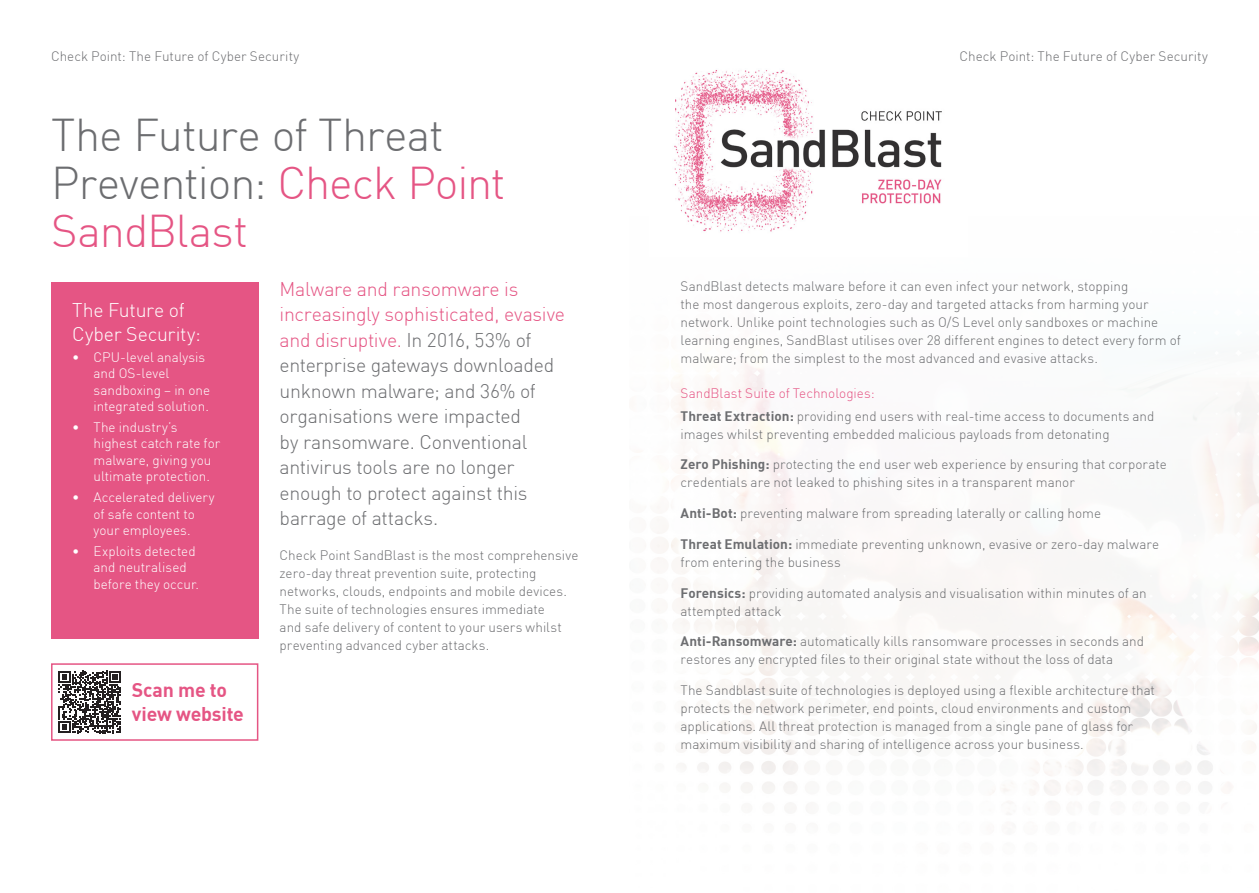
<style>
.page{position:relative;width:1259px;height:893px;background:#fff}
.page>*{position:absolute;margin:0;border:0;box-sizing:border-box;transform-origin:0 0}
.HEADING{font:300 45px/48px "DIN";letter-spacing:-.02em;color:#6c6d70}
.PARA_HEADING_NORMAL{font:300 19.5px/25.5px "DIN";letter-spacing:-.015em;color:#6c6d70}
.PARA_HEADING_NORMAL-2{font:300 19.5px/24px "DIN";letter-spacing:-.01em;color:#fff}
.PARA_HEADING_NORMAL-3{font:19.5px/24px "DIN Bold";letter-spacing:-.01em;color:#e55584}
.LARGE_BODY{font:300 13.5px/18px "DIN";color:#6c6d70}
.t1{font:300 13.5px/16.5px "DIN";color:#fff}
.LARGE_BODY-2{font:300 13.5px "DIN";color:#e55584}
.s1{color:#e55584}
.s2{font-family:"DIN Bold";font-weight:400}
</style>
<div class="page">
<img style="left:673px;top:70px;width:269px;height:163px">
<div style="left:51px;top:282px;width:207px;height:356px;background:#e55584"></div>
<svg style="left:59px;top:671px;width:62px;height:62px"></svg>
<div style="left:51px;top:663px;width:207px;height:78px;border:2px solid #e55584"></div>
<p class="LARGE_BODY" style="left:51px;top:47px;width:250px">Check Point: The Future of Cyber Security</p>
<p class="LARGE_BODY" style="left:959px;top:47px;width:250px">Check Point: The Future of Cyber Security</p>
<p class="HEADING" style="left:51px;top:110px;width:456px">The Future of Threat<br>Prevention: <span class="s1">Check Point<br>SandBlast</span></p>
<p class="PARA_HEADING_NORMAL-2" style="left:72px;top:298px;width:130px">The Future of<br>Cyber Security:</p>
<p class="t1" style="left:94px;top:348px;width:118px;text-indent:-21px">• CPU-level analysis and OS-level sandboxing – in one integrated solution.</p>
<p class="t1" style="left:94px;top:419px;width:128px;text-indent:-21px">• The industry’s highest catch rate for malware, giving you ultimate protection.</p>
<p class="t1" style="left:72px;top:489px;width:144px;text-align:center">• Accelerated delivery of safe content to<br>your employees.</p>
<p class="t1" style="left:94px;top:543px;width:107px;text-indent:-21px">• Exploits detected and neutralised before they occur.</p>
<p class="PARA_HEADING_NORMAL-3" style="left:132px;top:677px;width:114px">Scan me to view website</p>
<p class="PARA_HEADING_NORMAL" style="left:280px;top:276px;width:287px"><span class="s1">Malware and ransomware is increasingly sophisticated, evasive and disruptive.</span> In 2016, 53% of enterprise gateways downloaded unknown malware; and 36% of organisations were impacted<br>by ransomware. Conventional antivirus tools are no longer enough to protect against this barrage of attacks.</p>
<p class="LARGE_BODY" style="left:280px;top:546px;width:300px">Check Point SandBlast is the most comprehensive zero-day threat prevention suite, protecting networks, clouds, endpoints and mobile devices.<br>The suite of technologies ensures immediate<br>and safe delivery of content to your users whilst preventing advanced cyber attacks.</p>
<p class="LARGE_BODY" style="left:680px;top:277px;width:502px">SandBlast detects malware before it can even infect your network, stopping<br>the most dangerous exploits, zero-day and targeted attacks from harming your network. Unlike point technologies such as O/S Level only sandboxes or machine learning engines, SandBlast utilises over 28 different engines to detect every form of malware; from the simplest to the most advanced and evasive attacks.</p>
<p class="LARGE_BODY-2" style="left:680px;top:385px;width:196px">SandBlast Suite of Technologies:</p>
<p class="LARGE_BODY" style="left:680px;top:407px;width:475px"><span class="s2">Threat Extraction:</span> providing end users with real-time access to documents and images whilst preventing embedded malicious payloads from detonating</p>
<p class="LARGE_BODY" style="left:680px;top:455px;width:488px"><span class="s2">Zero Phishing:</span> protecting the end user web experience by ensuring that corporate credentials are not leaked to phishing sites in a transparent manor</p>
<p class="LARGE_BODY" style="left:680px;top:504px;width:422px"><span class="s2">Anti-Bot:</span> preventing malware from spreading laterally or calling home</p>
<p class="LARGE_BODY" style="left:680px;top:535px;width:480px"><span class="s2">Threat Emulation:</span> immediate preventing unknown, evasive or zero-day malware from entering the business</p>
<p class="LARGE_BODY" style="left:680px;top:584px;width:468px"><span class="s2">Forensics:</span> providing automated analysis and visualisation within minutes of an attempted attack</p>
<p class="LARGE_BODY" style="left:680px;top:632px;width:465px"><span class="s2">Anti-Ransomware:</span> automatically kills ransomware processes in seconds and restores any encrypted files to their original state without the loss of data</p>
<p class="LARGE_BODY" style="left:680px;top:681px;width:476px">The Sandblast suite of technologies is deployed using a flexible architecture that protects the network perimeter, end points, cloud environments and custom applications. All threat protection is managed from a single pane of glass for maximum visibility and sharing of intelligence across your business.</p>
</div>
